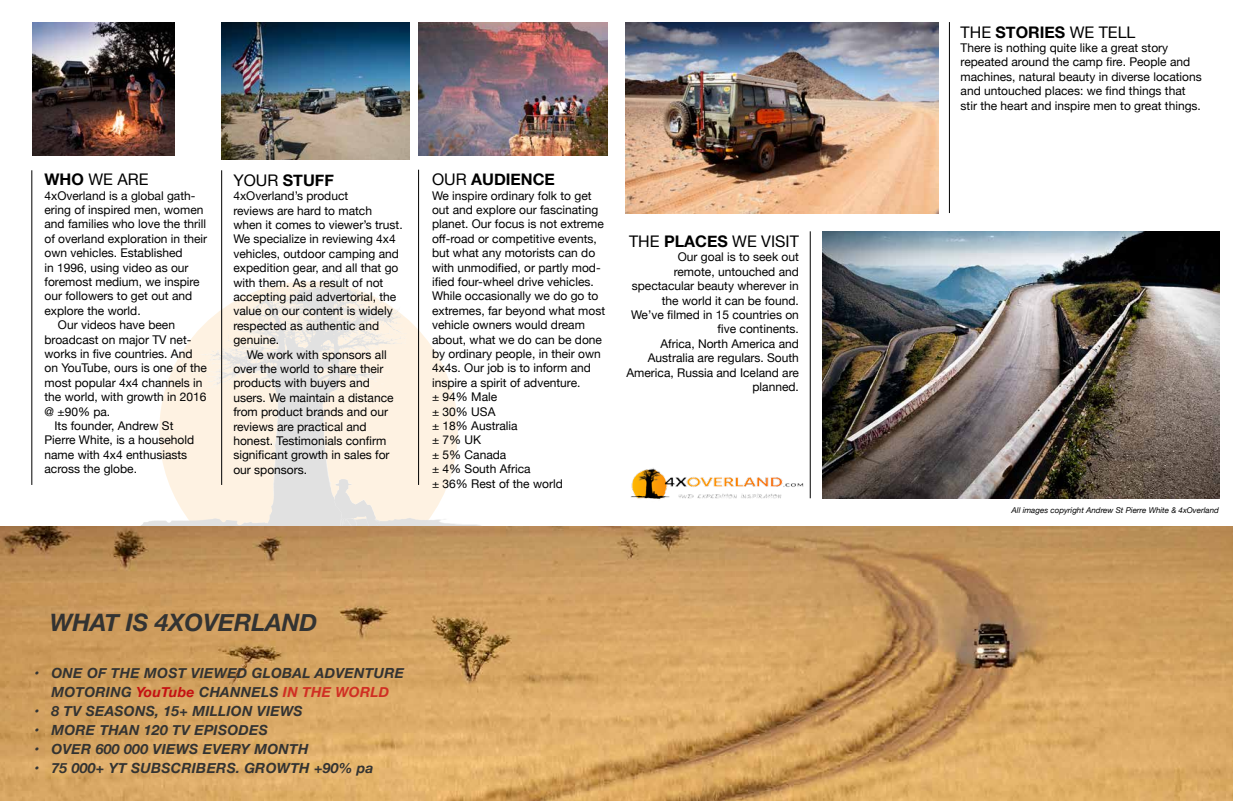
<style>
.page{position:relative;width:1233px;height:801px;background:#fff}
.page>*{position:absolute;margin:0;border:0;box-sizing:border-box;transform-origin:0 0}
.t1{font:italic 700 24px "Helvetica Neue";color:#333332}
.t2{font:16px "Helvetica Neue";color:#000}
.t3{font:700 16px "Helvetica Neue";color:#000}
.t4{font:italic 700 14px/19px "Helvetica Neue";letter-spacing:.02em;color:#333332;text-align:center}
.t5{font:12px/14.4px "Helvetica Neue";color:#000}
.t6{font:italic 8px "Helvetica Neue";color:#000}
.s1{font-weight:700}
.s2{font-weight:400}
.s3{color:#c51112}
.s4{color:#d02e23}
</style>
<div class="page">
<img style="left:625px;top:22px;width:313px;height:191px">
<img style="left:32px;top:22px;width:142px;height:134px">
<svg style="left:172px;top:282px;width:273px;height:89px"></svg>
<img style="left:141px;top:371px;width:340px;height:155px">
<img style="left:201px;top:271px;width:205px;height:252px">
<img style="left:335px;top:479px;width:49px;height:47px">
<img style="left:0;top:526px;width:1233px;height:275px">
<hr style="left:32px;top:170px;width:1px;height:315px;background:#000">
<hr style="left:221px;top:170px;width:1px;height:315px;background:#000">
<hr style="left:418px;top:170px;width:1px;height:315px;background:#000">
<hr style="left:949px;top:22px;width:1px;height:191px;background:#000">
<hr style="left:810px;top:231px;width:1px;height:267px;background:#000">
<img style="left:822px;top:231px;width:398px;height:267px">
<img style="left:222px;top:22px;width:188px;height:137px">
<img style="left:418px;top:22px;width:189px;height:134px">
<img style="left:631px;top:463px;width:179px;height:36px">
<h2 class="t2" style="left:45px;top:168px;width:105px"><span class="s1">WHO</span> WE ARE</h2>
<p class="t5" style="left:45px;top:189px;width:152px">4xOverland is a global gath-</p>
<p class="t5" style="left:45px;top:203px;width:160px">ering of inspired men, women</p>
<p class="t5" style="left:45px;top:218px;width:163px">and families who love the thrill</p>
<p class="t5" style="left:45px;top:232px;width:164px">of overland exploration in their</p>
<p class="t5" style="left:45px;top:247px;width:140px">own vehicles. Established</p>
<p class="t5" style="left:45px;top:261px;width:146px">in 1996, using video as our</p>
<p class="t5" style="left:45px;top:275px;width:157px">foremost medium, we inspire</p>
<p class="t5" style="left:45px;top:290px;width:149px">our followers to get out and</p>
<p class="t5" style="left:45px;top:304px;width:98px">explore the world.</p>
<p class="t5" style="left:58px;top:319px;width:119px">Our videos have been</p>
<p class="t5" style="left:45px;top:333px;width:148px">broadcast on major TV net-</p>
<p class="t5" style="left:45px;top:347px;width:150px">works in five countries. And</p>
<p class="t5" style="left:45px;top:362px;width:164px">on YouTube, ours is one of the</p>
<p class="t5" style="left:45px;top:376px;width:160px">most popular 4x4 channels in</p>
<p class="t5" style="left:45px;top:391px;width:164px">the world, with growth in 2016</p>
<p class="t5" style="left:45px;top:405px;width:67px">@ ±90% pa.</p>
<p class="t5" style="left:55px;top:419px;width:120px">Its founder, Andrew St</p>
<p class="t5" style="left:45px;top:434px;width:151px">Pierre White, is a household</p>
<p class="t5" style="left:45px;top:448px;width:144px">name with 4x4 enthusiasts</p>
<p class="t5" style="left:45px;top:463px;width:94px">across the globe.</p>
<h2 class="t3" style="left:233px;top:168px;width:102px"><span class="s2">YOUR</span> STUFF</h2>
<p class="t5" style="left:233px;top:190px;width:171px">4xOverland’s product<br>reviews are hard to match when it comes to viewer’s trust.<br>We specialize in reviewing 4x4 vehicles, outdoor camping and expedition gear, and all that go with them. As a result of not accepting paid advertorial, the value on our content is widely respected as authentic and genuine.</p>
<p class="t5" style="left:233px;top:348px;width:162px;text-indent:13px">We work with sponsors all over the world to share their products with buyers and users. We maintain a distance from product brands and our reviews are practical and honest. Testimonials confirm significant growth in sales for our sponsors.</p>
<h2 class="t3" style="left:432px;top:167px;width:124px"><span class="s2">OUR</span> AUDIENCE</h2>
<p class="t5" style="left:432px;top:189px;width:175px">We inspire ordinary folk to get out and explore our fascinating planet. Our focus is not extreme off-road or competitive events, but what any motorists can do with unmodified, or partly mod&shy;ified four-wheel drive vehicles.<br>While occasionally we do go to extremes, far beyond what most vehicle owners would dream about, what we do can be done by ordinary people, in their own<br>4x4s. Our job is to inform and inspire a spirit of adventure.<br>± 94% Male<br>± 30% USA<br>± 18% Australia<br>± 7% UK<br>± 5% Canada<br>± 4% South Africa<br>± 36% Rest of the world</p>
<h2 class="t2" style="left:629px;top:230px;width:171px">THE <span class="s1">PLACES</span> WE VISIT</h2>
<p class="t5" style="left:626px;top:251px;width:174px;text-align:right">Our goal is to seek out<br>remote, untouched and spectacular beauty wherever in the world it can be found.<br>We’ve filmed in 15 countries on five continents.<br>Africa, North America and<br>Australia are regulars. South<br>America, Russia and Iceland are planned.</p>
<h1 class="t1" style="left:50px;top:603px;width:269px">WHAT IS 4XOVERLAND</h1>
<p class="t4" style="left:33px;top:663px;width:372px">• ONE OF THE MOST VIEWED GLOBAL ADVENTURE<br>MOTORING <span class="s3">YouTube</span> CHANNELS <span class="s4">IN THE WORLD</span></p>
<p class="t4" style="left:33px;top:701px;width:271px">• 8 TV SEASONS, 15+ MILLION VIEWS</p>
<p class="t4" style="left:33px;top:720px;width:236px">• MORE THAN 120 TV EPISODES</p>
<p class="t4" style="left:33px;top:739px;width:277px">• OVER 600 000 VIEWS EVERY MONTH</p>
<p class="t4" style="left:33px;top:758px;width:342px">• 75 000+ YT SUBSCRIBERS. GROWTH +90% pa</p>
<h2 class="t2" style="left:961px;top:20px;width:176px">THE <span class="s1">STORIES</span> WE TELL</h2>
<p class="t5" style="left:961px;top:41px;width:243px">There is nothing quite like a great story repeated around the camp fire. People and machines, natural beauty in diverse locations and untouched places: we find things that stir the heart and inspire men to great things.</p>
<p class="t6" style="left:1012px;top:505px;width:209px">All images copyright Andrew St Pierre White &amp; 4xOverland</p>
</div>
